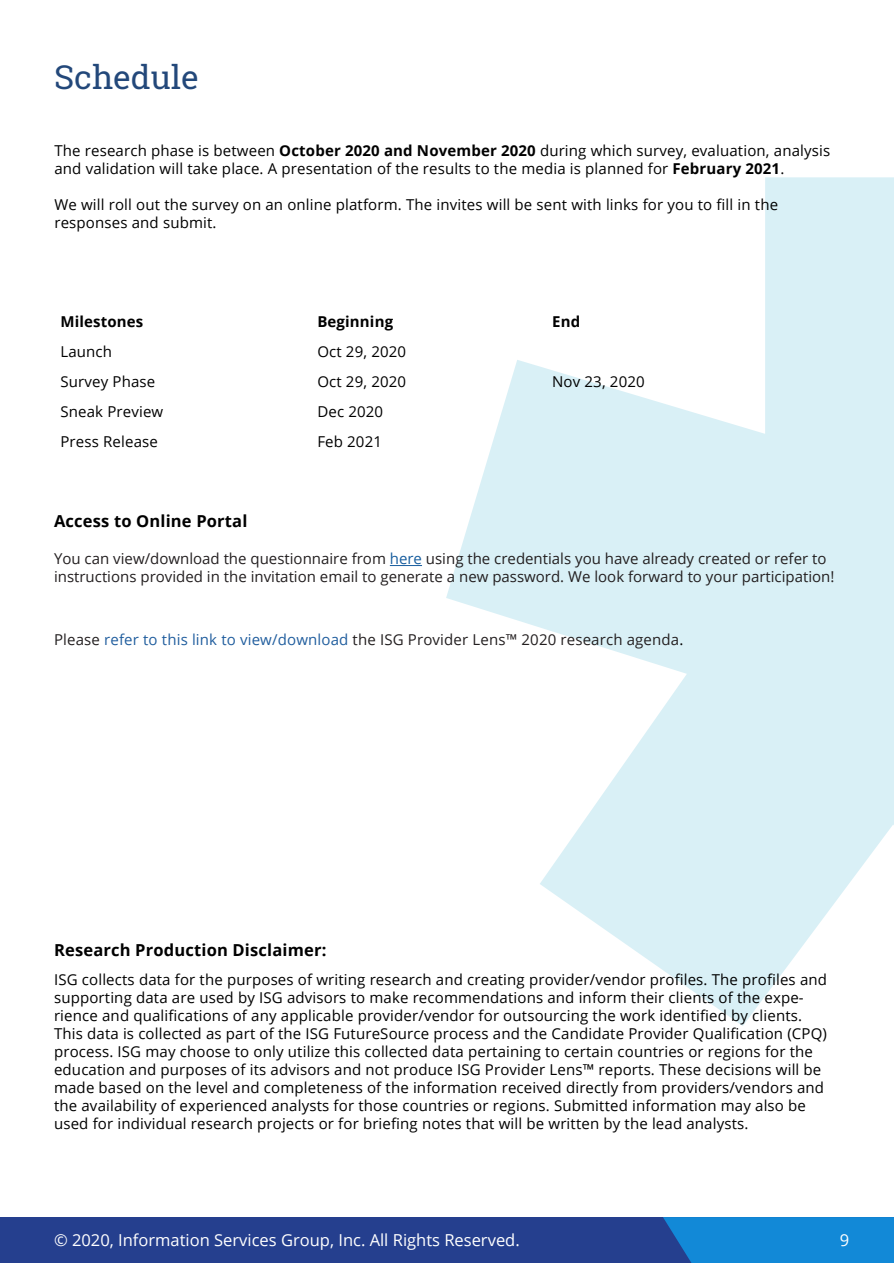
<style>
.page{position:relative;width:894px;height:1263px;background:#fff}
.page>*{position:absolute;margin:0;border:0;box-sizing:border-box;transform-origin:0 0}
.t1{font:33px "Roboto Slab";color:#23487a}
.t2{font:16.5px "Open Sans";color:#fff}
.t3{font:700 16.5px "Open Sans";letter-spacing:.01em;color:#000}
.Body_Copy{font:15px/18px "Open Sans";letter-spacing:.01em;color:#000}
.Body_Copy-2{font:15px/18px "Open Sans";color:#231f20}
.Body_Copy-3{font:700 15px "Open Sans";letter-spacing:.01em;color:#000}
.s1{font-weight:700}
.s2{color:#175d9e}
.s3{color:#215e9e}
.s4{color:#000}
</style>
<div class="page">
<div style="left:0;top:1217px;width:893px;height:46px;background:#253f8e"></div>
<div style="left:663px;top:1217px;width:230px;height:46px;background:#1289d7"></div>
<svg style="left:446px;top:177px;width:447px;height:849px;fill:#d9f0f6"></svg>
<hr style="left:389px;top:565px;width:33px;height:1px;background:#175d9e">
<p class="t1" style="left:54px;top:54px;width:146px">Schedule</p>
<p class="Body_Copy" style="left:54px;top:141px;width:777px">The research phase is between <span class="s1">October 2020 and November 2020</span> during which survey, evaluation, analysis and validation will take place. A presentation of the results to the media is planned for <span class="s1">February 2021</span>.</p>
<p class="Body_Copy" style="left:54px;top:195px;width:725px">We will roll out the survey on an online platform. The invites will be sent with links for you to fill in the responses and submit.</p>
<p class="Body_Copy-3" style="left:60px;top:311px;width:84px">Milestones</p>
<p class="Body_Copy-3" style="left:317px;top:311px;width:77px">Beginning</p>
<p class="Body_Copy-3" style="left:552px;top:311px;width:30px">End</p>
<p class="Body_Copy" style="left:60px;top:342px;width:53px">Launch</p>
<p class="Body_Copy" style="left:317px;top:342px;width:90px">Oct 29, 2020</p>
<p class="Body_Copy" style="left:60px;top:372px;width:96px">Survey Phase</p>
<p class="Body_Copy" style="left:317px;top:372px;width:90px">Oct 29, 2020</p>
<p class="Body_Copy" style="left:552px;top:372px;width:94px">Nov 23, 2020</p>
<p class="Body_Copy" style="left:60px;top:402px;width:104px">Sneak Preview</p>
<p class="Body_Copy" style="left:317px;top:402px;width:67px">Dec 2020</p>
<p class="Body_Copy" style="left:60px;top:432px;width:99px">Press Release</p>
<p class="Body_Copy" style="left:317px;top:432px;width:66px">Feb 2021</p>
<p class="t3" style="left:54px;top:509px;width:195px">Access to Online Portal</p>
<p class="Body_Copy-2" style="left:54px;top:549px;width:781px">You can view/download the questionnaire from <span class="s2">here</span> using the credentials you have already created or refer to instructions provided in the invitation email to generate a new password. We look forward to your participation!</p>
<p class="Body_Copy-2" style="left:54px;top:630px;width:630px">Please <span class="s3">refer to this link to view/download</span> the ISG Provider Lens™ 2020 research agenda<span class="s4">.</span></p>
<p class="t3" style="left:54px;top:938px;width:274px">Research Production Disclaimer:</p>
<p class="Body_Copy" style="left:54px;top:969px;width:774px">ISG collects data for the purposes of writing research and creating provider/vendor profiles. The profiles and supporting data are used by ISG advisors to make recommendations and inform their clients of the expe&shy;rience and qualifications of any applicable provider/vendor for outsourcing the work identified by clients.<br>This data is collected as part of the ISG FutureSource process and the Candidate Provider Qualification (CPQ) process. ISG may choose to only utilize this collected data pertaining to certain countries or regions for the education and purposes of its advisors and not produce ISG Provider Lens™ reports. These decisions will be made based on the level and completeness of the information received directly from providers/vendors and the availability of experienced analysts for those countries or regions. Submitted information may also be used for individual research projects or for briefing notes that will be written by the lead analysts.</p>
<p class="t2" style="left:54px;top:1229px;width:467px">© 2020, Information Services Group, Inc. All Rights Reserved.</p>
<p class="t2" style="left:839px;top:1229px;width:11px">9</p>
</div>
